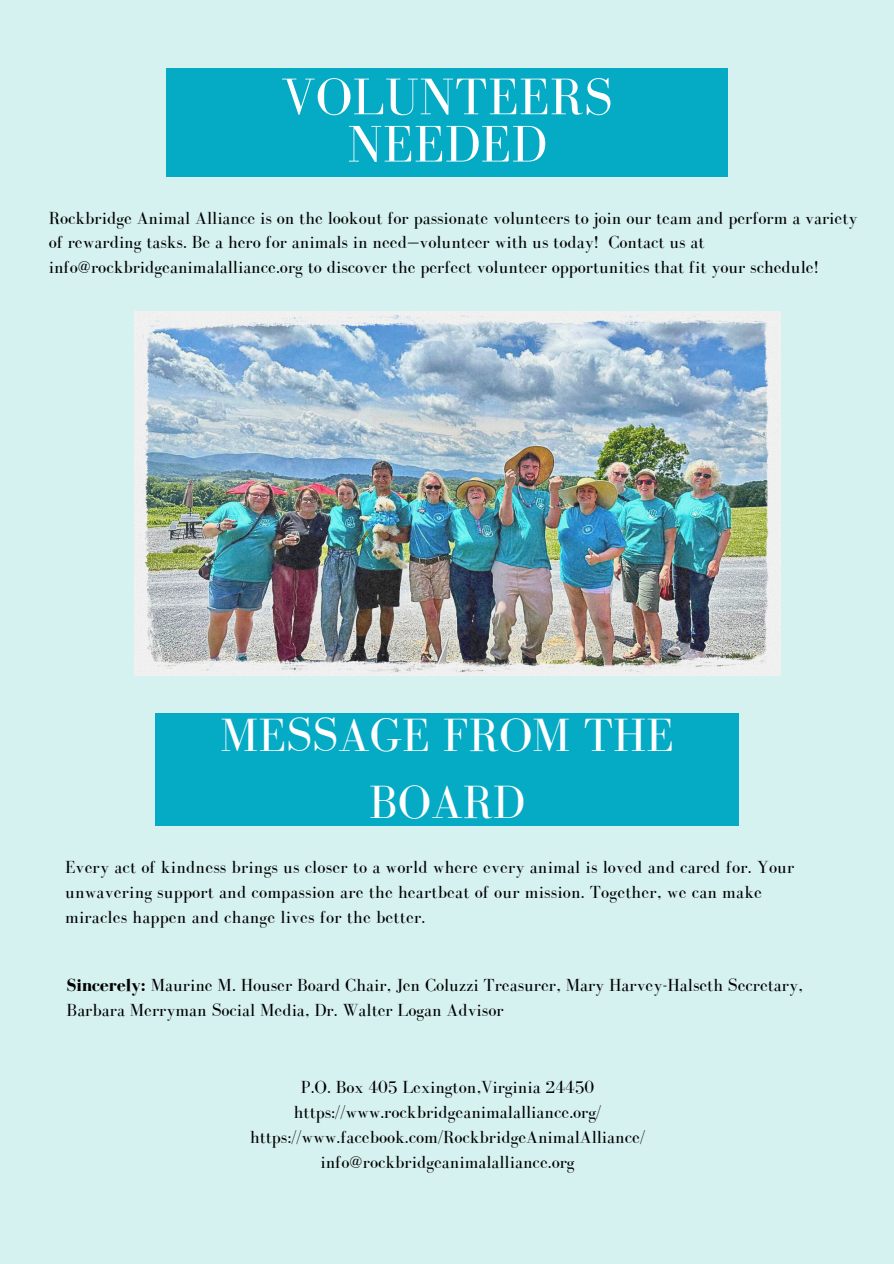
<style>
.page{position:relative;width:894px;height:1264px;background:#fff}
.page>*{position:absolute;margin:0;border:0;box-sizing:border-box;transform-origin:0 0}
.t1{font:52.95px/47.2px "Bodoni FLF";letter-spacing:.01em;color:#fff;text-align:center}
.t2{font:48px/66.3px "Bodoni FLF";color:#fff;text-align:center}
.t3{font:18px/24.8px "Bodoni FLF";color:#000}
.s1{font-weight:700}
</style>
<div class="page">
<div style="left:0;top:0;width:893px;height:1263px;background:#d5f1f0"></div>
<div style="left:155px;top:713px;width:583px;height:112px;background:#05abc4"></div>
<div style="left:166px;top:68px;width:561px;height:108px;background:#05abc4"></div>
<img style="left:135px;top:312px;width:645px;height:363px">
<p class="t1" style="left:281px;top:73px;width:332px">VOLUNTEERS<br>NEEDED</p>
<p class="t3" style="left:49px;top:205px;width:810px">Rockbridge Animal Alliance is on the lookout for passionate volunteers to join our team and perform a variety of rewarding tasks. Be a hero for animals in need—volunteer with us today! Contact us at info@rockbridgeanimalalliance.org to discover the perfect volunteer opportunities that fit your schedule!</p>
<p class="t2" style="left:220px;top:702px;width:454px">MESSAGE FROM THE<br>BOARD</p>
<p class="t3" style="left:65px;top:854px;width:730px">Every act of kindness brings us closer to a world where every animal is loved and cared for. Your unwavering support and compassion are the heartbeat of our mission. Together, we can make miracles happen and change lives for the better.</p>
<p class="t3" style="left:67px;top:972px;width:737px"><span class="s1">Sincerely:</span> Maurine M. Houser Board Chair, Jen Coluzzi Treasurer, Mary Harvey-Halseth Secretary,<br>Barbara Merryman Social Media, Dr. Walter Logan Advisor</p>
<p class="t3" style="left:301px;top:1074px;width:294px">P.O. Box 405 Lexington,Virginia 24450</p>
<h1 class="t3" style="left:294px;top:1099px;width:309px">https://www.rockbridgeanimalalliance.org/</h1>
<p class="t3" style="left:250px;top:1124px;width:396px">https://www.facebook.com/RockbridgeAnimalAlliance/</p>
<p class="t3" style="left:320px;top:1148px;width:255px">info@rockbridgeanimalalliance.org</p>
</div>
